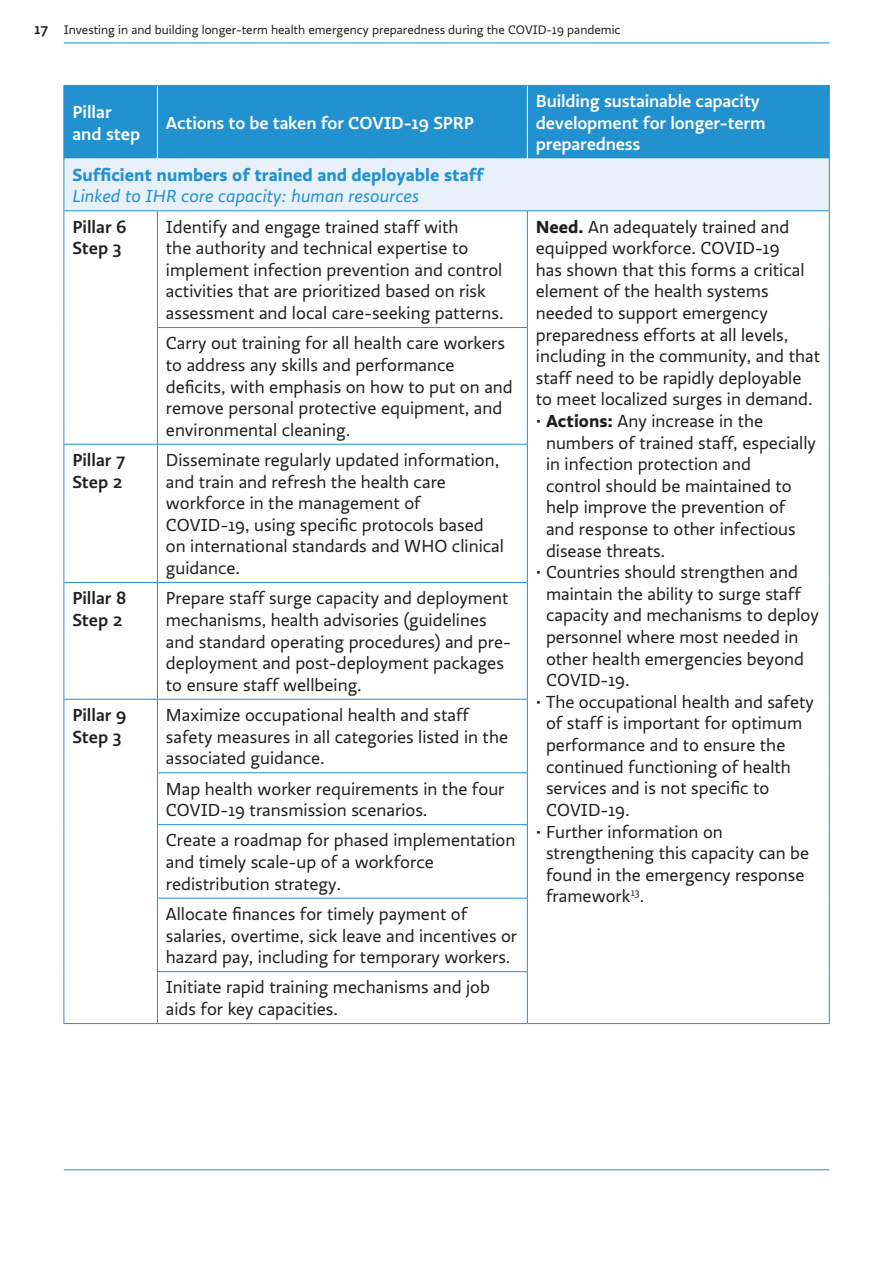
<style>
.page{position:relative;width:893px;height:1263px;background:#fff}
.page>*{position:absolute;margin:0;border:0;box-sizing:border-box;transform-origin:0 0}
.t1{font:18px/21.6px "Ratio";color:#231f20}
.t2{font:500 18px/21.6px "Ratio";letter-spacing:-.01em;color:#fff}
.t3{font:500 18px/21.6px "Ratio";color:#231f20}
.t4{font:700 18px "Ratio";color:#2291d0}
.t5{font:italic 18px "Ratio";color:#2291d0}
.t6{font:12.75px "Ratio";color:#231f20}
.s1{font-weight:500;font-size:15px}
.s2{font-weight:700}
</style>
<div class="page">
<hr style="left:64px;top:1169px;width:765px;height:1px;background:#2291d0">
<hr style="left:64px;top:43px;width:765px;height:1px;background:#2291d0">
<div style="left:64px;top:86px;width:765px;height:73px;background:#2291d0"></div>
<div style="left:64px;top:159px;width:765px;height:52px;background:#e8f0f9"></div>
<hr style="left:157px;top:86px;width:1px;height:73px;background:#fff">
<hr style="left:527px;top:86px;width:1px;height:73px;background:#fff">
<hr style="left:64px;top:159px;width:93px;height:1px;background:#fff">
<hr style="left:157px;top:159px;width:370px;height:1px;background:#fff">
<hr style="left:527px;top:159px;width:302px;height:1px;background:#fff">
<hr style="left:64px;top:211px;width:93px;height:1px;background:#2291d0">
<hr style="left:64px;top:444px;width:93px;height:1px;background:#2291d0">
<hr style="left:64px;top:582px;width:93px;height:1px;background:#2291d0">
<hr style="left:64px;top:699px;width:93px;height:1px;background:#2291d0">
<hr style="left:157px;top:211px;width:370px;height:1px;background:#2291d0">
<hr style="left:157px;top:211px;width:1px;height:116px;background:#2291d0">
<hr style="left:527px;top:211px;width:302px;height:1px;background:#2291d0">
<hr style="left:527px;top:211px;width:1px;height:116px;background:#2291d0">
<hr style="left:157px;top:327px;width:371px;height:1px;background:#2291d0">
<hr style="left:157px;top:328px;width:1px;height:116px;background:#2291d0">
<hr style="left:527px;top:328px;width:1px;height:116px;background:#2291d0">
<hr style="left:157px;top:444px;width:1px;height:138px;background:#2291d0">
<hr style="left:527px;top:444px;width:1px;height:138px;background:#2291d0">
<hr style="left:157px;top:583px;width:1px;height:116px;background:#2291d0">
<hr style="left:527px;top:583px;width:1px;height:116px;background:#2291d0">
<hr style="left:157px;top:699px;width:1px;height:73px;background:#2291d0">
<hr style="left:527px;top:699px;width:1px;height:73px;background:#2291d0">
<hr style="left:157px;top:773px;width:1px;height:51px;background:#2291d0">
<hr style="left:527px;top:773px;width:1px;height:51px;background:#2291d0">
<hr style="left:157px;top:825px;width:1px;height:73px;background:#2291d0">
<hr style="left:527px;top:825px;width:1px;height:73px;background:#2291d0">
<hr style="left:157px;top:898px;width:1px;height:73px;background:#2291d0">
<hr style="left:527px;top:898px;width:1px;height:73px;background:#2291d0">
<hr style="left:157px;top:972px;width:1px;height:51px;background:#2291d0">
<hr style="left:527px;top:972px;width:1px;height:51px;background:#2291d0">
<hr style="left:157px;top:444px;width:371px;height:1px;background:#2291d0">
<hr style="left:157px;top:582px;width:371px;height:1px;background:#2291d0">
<hr style="left:157px;top:699px;width:371px;height:1px;background:#2291d0">
<hr style="left:157px;top:772px;width:371px;height:1px;background:#2291d0">
<hr style="left:157px;top:824px;width:371px;height:1px;background:#2291d0">
<hr style="left:157px;top:898px;width:371px;height:1px;background:#2291d0">
<hr style="left:157px;top:971px;width:371px;height:1px;background:#2291d0">
<hr style="left:63px;top:85px;width:94px;height:1px;background:#2291d0">
<hr style="left:63px;top:86px;width:1px;height:73px;background:#2291d0">
<hr style="left:157px;top:85px;width:370px;height:1px;background:#2291d0">
<hr style="left:527px;top:85px;width:303px;height:1px;background:#2291d0">
<hr style="left:63px;top:159px;width:1px;height:52px;background:#2291d0">
<hr style="left:63px;top:211px;width:1px;height:116px;background:#2291d0">
<hr style="left:63px;top:327px;width:1px;height:117px;background:#2291d0">
<hr style="left:63px;top:444px;width:1px;height:138px;background:#2291d0">
<hr style="left:63px;top:582px;width:1px;height:117px;background:#2291d0">
<hr style="left:63px;top:699px;width:1px;height:74px;background:#2291d0">
<hr style="left:63px;top:773px;width:1px;height:52px;background:#2291d0">
<hr style="left:63px;top:825px;width:1px;height:73px;background:#2291d0">
<hr style="left:63px;top:898px;width:1px;height:74px;background:#2291d0">
<hr style="left:63px;top:972px;width:1px;height:51px;background:#2291d0">
<hr style="left:527px;top:1023px;width:303px;height:1px;background:#2291d0">
<hr style="left:63px;top:1023px;width:94px;height:1px;background:#2291d0">
<hr style="left:157px;top:1023px;width:370px;height:1px;background:#2291d0">
<hr style="left:829px;top:86px;width:1px;height:73px;background:#2291d0">
<hr style="left:829px;top:211px;width:1px;height:116px;background:#2291d0">
<hr style="left:829px;top:327px;width:1px;height:117px;background:#2291d0">
<hr style="left:829px;top:444px;width:1px;height:138px;background:#2291d0">
<hr style="left:829px;top:582px;width:1px;height:117px;background:#2291d0">
<hr style="left:829px;top:699px;width:1px;height:74px;background:#2291d0">
<hr style="left:829px;top:773px;width:1px;height:52px;background:#2291d0">
<hr style="left:829px;top:825px;width:1px;height:73px;background:#2291d0">
<hr style="left:829px;top:898px;width:1px;height:74px;background:#2291d0">
<hr style="left:829px;top:972px;width:1px;height:51px;background:#2291d0">
<hr style="left:829px;top:159px;width:1px;height:52px;background:#2291d0">
<p class="t6" style="left:34px;top:22px;width:588px"><span class="s1">17</span> Investing in and building longer-term health emergency preparedness during the COVID-19 pandemic</p>
<p class="t2" style="left:72px;top:101px;width:69px">Pillar and step</p>
<p class="t2" style="left:166px;top:112px;width:309px">Actions to be taken for COVID-19 SPRP</p>
<p class="t2" style="left:536px;top:90px;width:231px">Building sustainable capacity development for longer-term preparedness</p>
<p class="t4" style="left:72px;top:163px;width:413px">Sufficient numbers of trained and deployable staff</p>
<p class="t5" style="left:72px;top:186px;width:348px">Linked to IHR core capacity: human resources</p>
<p class="t3" style="left:72px;top:216px;width:56px">Pillar 6<br>Step 3</p>
<p class="t1" style="left:166px;top:216px;width:339px">Identify and engage trained staff with<br>the authority and technical expertise to implement infection prevention and control activities that are prioritized based on risk assessment and local care-seeking patterns.</p>
<p class="t1" style="left:536px;top:216px;width:286px"><span class="s2">Need.</span> An adequately trained and equipped workforce. COVID-19<br>has shown that this forms a critical element of the health systems needed to support emergency preparedness efforts at all levels, including in the community, and that staff need to be rapidly deployable to meet localized surges in demand.</p>
<p class="t1" style="left:546px;top:410px;width:271px;text-indent:-10px">• <span class="s2">Actions:</span> Any increase in the numbers of trained staff, especially in infection protection and<br>control should be maintained to help improve the prevention of and response to other infectious disease threats.</p>
<p class="t1" style="left:546px;top:562px;width:274px;text-indent:-10px">• Countries should strengthen and maintain the ability to surge staff capacity and mechanisms to deploy personnel where most needed in other health emergencies beyond<br>COVID-19.</p>
<p class="t1" style="left:546px;top:691px;width:269px;text-indent:-10px">• The occupational health and safety of staff is important for optimum performance and to ensure the continued functioning of health services and is not specific to<br>COVID-19.</p>
<p class="t1" style="left:546px;top:821px;width:265px;text-indent:-10px">• Further information on strengthening this capacity can be found in the emergency response framework<sup>13</sup>.</p>
<p class="t1" style="left:166px;top:333px;width:348px">Carry out training for all health care workers to address any skills and performance deficits, with emphasis on how to put on and remove personal protective equipment, and environmental cleaning.</p>
<p class="t3" style="left:72px;top:449px;width:55px">Pillar 7<br>Step 2</p>
<p class="t1" style="left:166px;top:449px;width:340px">Disseminate regularly updated information, and train and refresh the health care workforce in the management of COVID-19, using specific protocols based on international standards and WHO clinical guidance.</p>
<p class="t3" style="left:72px;top:588px;width:56px">Pillar 8<br>Step 2</p>
<p class="t1" style="left:166px;top:588px;width:347px">Prepare staff surge capacity and deployment mechanisms, health advisories (guidelines and standard operating procedures) and pre&shy;deployment and post-deployment packages to ensure staff wellbeing.</p>
<p class="t3" style="left:72px;top:704px;width:56px">Pillar 9<br>Step 3</p>
<p class="t1" style="left:166px;top:704px;width:344px">Maximize occupational health and staff safety measures in all categories listed in the associated guidance.</p>
<p class="t1" style="left:166px;top:778px;width:340px">Map health worker requirements in the four<br>COVID-19 transmission scenarios.</p>
<p class="t1" style="left:166px;top:830px;width:351px">Create a roadmap for phased implementation and timely scale-up of a workforce redistribution strategy.</p>
<p class="t1" style="left:166px;top:903px;width:353px">Allocate finances for timely payment of salaries, overtime, sick leave and incentives or hazard pay, including for temporary workers.</p>
<p class="t1" style="left:166px;top:977px;width:326px">Initiate rapid training mechanisms and job aids for key capacities.</p>
</div>
